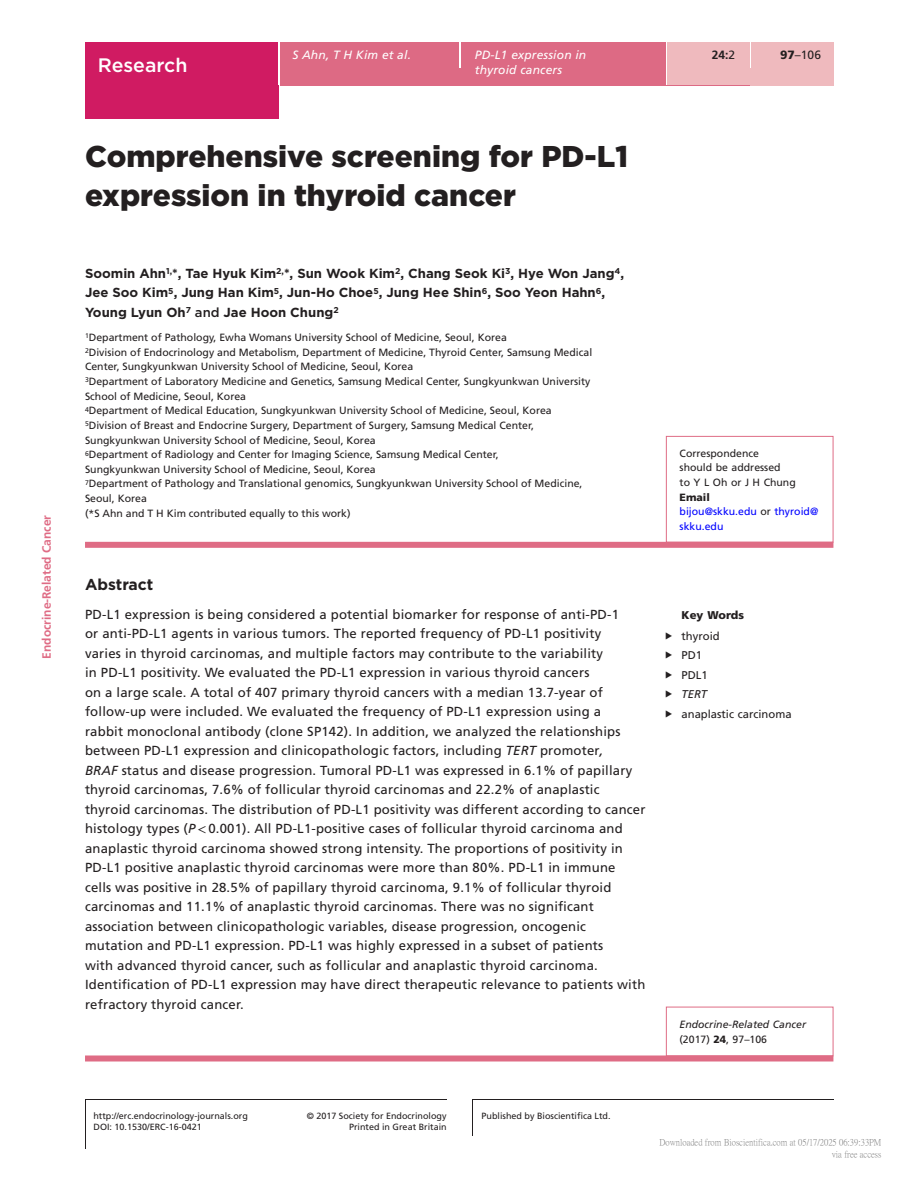
<style>
.page{position:relative;width:919px;height:1187px;background:#fff}
.page>*{position:absolute;margin:0;border:0;box-sizing:border-box;transform-origin:0 0}
.CT{font:900 30px/39px "Gotham";color:#231f20}
.AT{font:500 19.5px "Gotham";color:#fff}
.ABS_H{font:700 15.75px "Gotham";color:#231f20}
.ABS_TXT{font:13.2px/19.5px "Frutiger LT Std";letter-spacing:.015em;color:#231f20}
.AU{font:700 13.2px/19.5px "Gotham";color:#231f20}
.Article_Title{font:italic 12px/14.7px "Frutiger LT Std";letter-spacing:.015em;color:#fff}
.t1{font:700 12px "Frutiger LT Std";color:#df6c85}
.Author_Name{font:italic 12px "Frutiger LT Std";letter-spacing:.015em;color:#fff}
.TXT{font:12px "Frutiger LT Std";color:#231f20}
.V{font:700 12px "Frutiger LT Std";color:#231f20}
.t2{font:11.25px "Frutiger LT Std";color:#231f20}
.Keywords_Head{font:900 11.25px "Frutiger LT Std";color:#231f20}
.t3{font:italic 11.25px "Frutiger LT Std";color:#231f20}
.Address{font:10.5px/14.7px "Frutiger LT Std";color:#231f20}
.Corres{font:10.5px "Frutiger LT Std";color:#231f20}
.Corres-2{font:italic 10.5px/14.7px "Frutiger LT Std";color:#231f20}
.Corres-3{font:10.5px/14.7px "Frutiger LT Std";color:#00f}
.Corres-4{font:900 10.5px "Frutiger LT Std";color:#231f20}
.TXT-2{font:9px/11.4px "Frutiger LT Std";color:#231f20;text-align:right}
.t4{font:9px/12px "P Ming Li U";color:rgb(0 0 0/.5);text-align:right}
.s1{font-weight:400}
.s2{font-weight:900}
.s3{font-weight:500}
.s4{font-style:italic}
.s5{font-family:"STIX General"}
.s6{color:#231f20}
.s7{font-style:normal}
.s8{font-weight:900;font-style:normal}
</style>
<div class="page">
<div style="left:85px;top:43px;width:194px;height:76px;background:#d01b62"></div>
<div style="left:280px;top:51px;width:553px;height:34px;background:#dd6a84"></div>
<div style="left:280px;top:43px;width:179px;height:8px;background:#dd6a84"></div>
<hr style="left:459px;top:43px;width:2px;height:25px;background:#fff">
<div style="left:461px;top:43px;width:204px;height:42px;background:#dd6a84"></div>
<hr style="left:665px;top:43px;width:2px;height:42px;background:#fff">
<div style="left:667px;top:43px;width:82px;height:42px;background:#efbabe"></div>
<div style="left:749px;top:68px;width:84px;height:17px;background:#efbabe"></div>
<hr style="left:749px;top:43px;width:2px;height:25px;background:#fff">
<div style="left:751px;top:43px;width:82px;height:25px;background:#efbabe"></div>
<hr style="left:85px;top:1099px;width:1px;height:49px;background:#231f20">
<hr style="left:472px;top:1099px;width:1px;height:36px;background:#231f20">
<hr style="left:85px;top:1099px;width:361px;height:1px;background:#231f20">
<hr style="left:472px;top:1099px;width:361px;height:1px;background:#231f20">
<div style="left:85px;top:541px;width:748px;height:6px;background:#df6c85"></div>
<div style="left:85px;top:1055px;width:748px;height:6px;background:#df6c85"></div>
<div style="left:666px;top:1006px;width:167px;height:50px;border:1px solid #df6c85"></div>
<div style="left:666px;top:436px;width:167px;height:106px;border:1px solid #df6c85"></div>
<p class="t1" style="left:40px;top:658px;width:145px;rotate:-90deg">Endocrine-Related Cancer</p>
<p class="AT" style="left:98px;top:53px;width:91px">Research</p>
<p class="Author_Name" style="left:292px;top:48px;width:120px">S Ahn, T H Kim et al.</p>
<p class="Article_Title" style="left:475px;top:47px;width:113px">PD-L1 expression in thyroid cancers</p>
<p class="V" style="left:711px;top:48px;width:25px">24:<span class="s1">2</span></p>
<p class="TXT" style="left:780px;top:48px;width:42px"><span class="s2">97</span>–106</p>
<p class="CT" style="left:85px;top:136px;width:544px">Comprehensive screening for PD-L1 expression in thyroid cancer</p>
<p class="AU" style="left:85px;top:263px;width:540px">Soomin Ahn<sup>1,</sup>*, Tae Hyuk Kim<sup>2,</sup>*, Sun Wook Kim<sup>2</sup>, Chang Seok Ki<sup>3</sup>, Hye Won Jang<sup>4</sup>,<br>Jee Soo Kim<sup>5</sup>, Jung Han Kim<sup>5</sup>, Jun-Ho Choe<sup>5</sup>, Jung Hee Shin<sup>6</sup>, Soo Yeon Hahn<sup>6</sup>,<br>Young Lyun Oh<sup>7</sup> <span class="s3">and</span> Jae Hoon Chung<sup>2</sup></p>
<p class="Address" style="left:85px;top:330px;width:423px"><sup>1</sup>Department of Pathology, Ewha Womans University School of Medicine, Seoul, Korea</p>
<p class="Address" style="left:85px;top:345px;width:508px"><sup>2</sup>Division of Endocrinology and Metabolism, Department of Medicine, Thyroid Center, Samsung Medical<br>Center, Sungkyunkwan University School of Medicine, Seoul, Korea</p>
<p class="Address" style="left:85px;top:374px;width:507px"><sup>3</sup>Department of Laboratory Medicine and Genetics, Samsung Medical Center, Sungkyunkwan University<br>School of Medicine, Seoul, Korea</p>
<p class="Address" style="left:85px;top:403px;width:468px"><sup>4</sup>Department of Medical Education, Sungkyunkwan University School of Medicine, Seoul, Korea</p>
<p class="Address" style="left:85px;top:418px;width:450px"><sup>5</sup>Division of Breast and Endocrine Surgery, Department of Surgery, Samsung Medical Center,<br>Sungkyunkwan University School of Medicine, Seoul, Korea</p>
<p class="Address" style="left:85px;top:447px;width:415px"><sup>6</sup>Department of Radiology and Center for Imaging Science, Samsung Medical Center,<br>Sungkyunkwan University School of Medicine, Seoul, Korea</p>
<p class="Address" style="left:85px;top:476px;width:499px"><sup>7</sup>Department of Pathology and Translational genomics, Sungkyunkwan University School of Medicine,<br>Seoul, Korea</p>
<p class="Address" style="left:85px;top:505px;width:267px">(*S Ahn and T H Kim contributed equally to this work)</p>
<p class="ABS_H" style="left:85px;top:574px;width:70px">Abstract</p>
<p class="ABS_TXT" style="left:85px;top:604px;width:562px">PD-L1 expression is being considered a potential biomarker for response of anti-PD-1<br>or anti-PD-L1 agents in various tumors. The reported frequency of PD-L1 positivity<br>varies in thyroid carcinomas, and multiple factors may contribute to the variability<br>in PD-L1 positivity. We evaluated the PD-L1 expression in various thyroid cancers<br>on a large scale. A total of 407 primary thyroid cancers with a median 13.7-year of follow-up were included. We evaluated the frequency of PD-L1 expression using a<br>rabbit monoclonal antibody (clone SP142). In addition, we analyzed the relationships between PD-L1 expression and clinicopathologic factors, including <span class="s4">TERT</span> promoter<span class="s4">,<br>BRAF</span> status and disease progression. Tumoral PD-L1 was expressed in 6.1% of papillary thyroid carcinomas, 7.6% of follicular thyroid carcinomas and 22.2% of anaplastic thyroid carcinomas. The distribution of PD-L1 positivity was different according to cancer histology types (<span class="s4">P</span><span class="s5">&lt;</span>0.001). All PD-L1-positive cases of follicular thyroid carcinoma and anaplastic thyroid carcinoma showed strong intensity. The proportions of positivity in PD-L1 positive anaplastic thyroid carcinomas were more than 80%. PD-L1 in immune<br>cells was positive in 28.5% of papillary thyroid carcinoma, 9.1% of follicular thyroid carcinomas and 11.1% of anaplastic thyroid carcinomas. There was no significant association between clinicopathologic variables, disease progression, oncogenic mutation and PD-L1 expression. PD-L1 was highly expressed in a subset of patients<br>with advanced thyroid cancer, such as follicular and anaplastic thyroid carcinoma.<br>Identification of PD-L1 expression may have direct therapeutic relevance to patients with refractory thyroid cancer.</p>
<p class="Corres" style="left:679px;top:447px;width:81px">Correspondence</p>
<p class="Corres" style="left:679px;top:461px;width:102px">should be addressed</p>
<p class="Corres" style="left:679px;top:476px;width:118px">to Y L Oh or J H Chung</p>
<p class="Corres-4" style="left:679px;top:490px;width:32px">Email</p>
<p class="Corres-3" style="left:679px;top:504px;width:140px">bijou@skku.edu <span class="s6">or</span> thyroid@ skku.edu</p>
<p class="Keywords_Head" style="left:681px;top:608px;width:64px">Key Words</p>
<p class="t2" style="left:681px;top:629px;width:40px">thyroid</p>
<p class="t2" style="left:681px;top:648px;width:22px">PD1</p>
<p class="t2" style="left:681px;top:668px;width:28px">PDL1</p>
<p class="t3" style="left:681px;top:687px;width:27px">TERT</p>
<p class="t2" style="left:681px;top:707px;width:112px">anaplastic carcinoma</p>
<p class="Corres-2" style="left:679px;top:1017px;width:128px">Endocrine-Related Cancer <span class="s7">(2017)</span> <span class="s8">24</span><span class="s7">, 97–106</span></p>
<p class="TXT-2" style="left:93px;top:1109px;width:156px">http://erc.endocrinology-journals.org</p>
<p class="TXT-2" style="left:307px;top:1109px;width:141px">© 2017 Society for Endocrinology<br>Printed in Great Britain</p>
<p class="TXT-2" style="left:481px;top:1110px;width:131px">Published by Bioscientifica Ltd.</p>
<p class="TXT-2" style="left:94px;top:1121px;width:110px">DOI: 10.1530/ERC-16-0421</p>
<p class="t4" style="left:659px;top:1136px;width:223px">Downloaded from Bioscientifica.com at 05/17/2025 06:39:33PM via free access</p>
</div>
